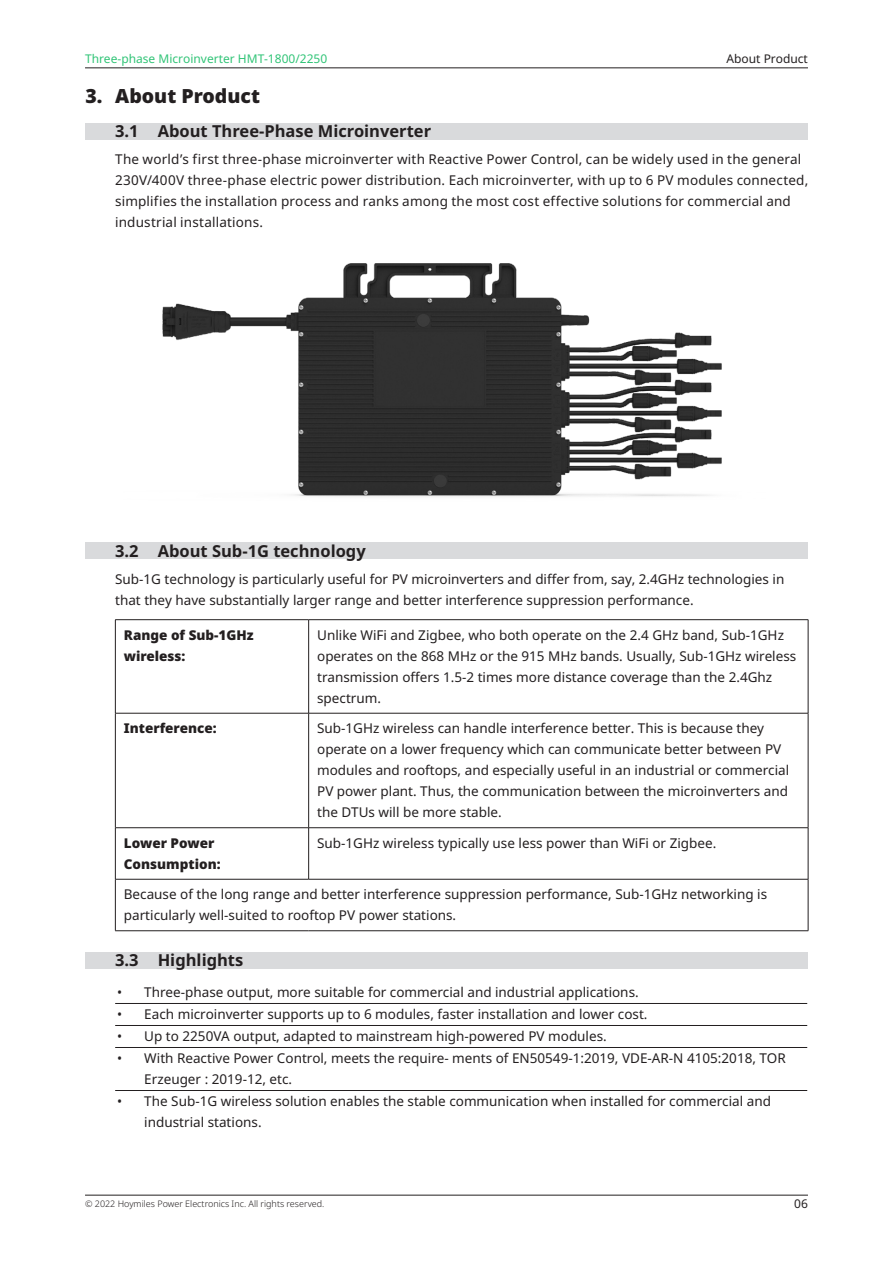
<style>
.page{position:relative;width:893px;height:1263px;background:#fff}
.page>*{position:absolute;margin:0;border:0;box-sizing:border-box;transform-origin:0 0}
.t1{font:900 19.5px "Noto Sans";color:#231f20}
.t2{font:700 16.5px "Noto Sans";color:#231f20}
.t3{font:13.5px/21px "Noto Sans";color:#231f20}
.t4{font:900 13.5px/21px "Noto Sans";color:#231f20}
.t5{font:12px "Noto Sans";color:#31c477}
.t6{font:12px "Noto Sans";color:#231f20}
.t7{font:300 9px "Noto Sans";color:#231f20}
</style>
<div class="page">
<hr style="left:85px;top:68px;width:723px;height:1px;background:#231f20">
<hr style="left:85px;top:1195px;width:723px;height:1px;background:#231f20">
<div style="left:85px;top:123px;width:723px;height:17px;background:#d9dadc"></div>
<div style="left:85px;top:543px;width:723px;height:16px;background:#d9dadc"></div>
<div style="left:85px;top:952px;width:723px;height:17px;background:#d9dadc"></div>
<img style="left:162px;top:263px;width:560px;height:234px">
<hr style="left:115px;top:619px;width:194px;height:1px;background:#231f20">
<hr style="left:115px;top:620px;width:1px;height:93px;background:#231f20">
<hr style="left:309px;top:619px;width:499px;height:1px;background:#231f20">
<hr style="left:308px;top:620px;width:1px;height:93px;background:#231f20">
<hr style="left:808px;top:620px;width:1px;height:93px;background:#231f20">
<hr style="left:115px;top:713px;width:194px;height:1px;background:#231f20">
<hr style="left:115px;top:713px;width:1px;height:114px;background:#231f20">
<hr style="left:309px;top:713px;width:499px;height:1px;background:#231f20">
<hr style="left:308px;top:713px;width:1px;height:114px;background:#231f20">
<hr style="left:808px;top:713px;width:1px;height:114px;background:#231f20">
<hr style="left:115px;top:827px;width:194px;height:1px;background:#231f20">
<hr style="left:115px;top:828px;width:1px;height:51px;background:#231f20">
<hr style="left:309px;top:827px;width:499px;height:1px;background:#231f20">
<hr style="left:308px;top:828px;width:1px;height:51px;background:#231f20">
<hr style="left:808px;top:828px;width:1px;height:51px;background:#231f20">
<hr style="left:115px;top:879px;width:194px;height:1px;background:#231f20">
<hr style="left:115px;top:879px;width:1px;height:51px;background:#231f20">
<hr style="left:309px;top:879px;width:499px;height:1px;background:#231f20">
<hr style="left:808px;top:879px;width:1px;height:51px;background:#231f20">
<hr style="left:115px;top:930px;width:194px;height:1px;background:#231f20">
<hr style="left:309px;top:930px;width:499px;height:1px;background:#231f20">
<hr style="left:115px;top:1003px;width:692px;height:1px;background:#231f20">
<hr style="left:115px;top:1025px;width:692px;height:1px;background:#231f20">
<hr style="left:115px;top:1047px;width:692px;height:1px;background:#231f20">
<hr style="left:115px;top:1090px;width:692px;height:1px;background:#231f20">
<p class="t5" style="left:85px;top:51px;width:244px">Three-phase Microinverter HMT-1800/2250</p>
<p class="t6" style="left:726px;top:51px;width:83px">About Product</p>
<p class="t1" style="left:85px;top:81px;width:176px">3. About Product</p>
<p class="t2" style="left:115px;top:120px;width:317px">3.1 About Three-Phase Microinverter</p>
<p class="t3" style="left:115px;top:148px;width:695px">The world’s first three-phase microinverter with Reactive Power Control, can be widely used in the general 230V/400V three-phase electric power distribution. Each microinverter, with up to 6 PV modules connected, simplifies the installation process and ranks among the most cost effective solutions for commercial and industrial installations.</p>
<p class="t2" style="left:115px;top:539px;width:252px">3.2 About Sub-1G technology</p>
<p class="t3" style="left:115px;top:568px;width:671px">Sub-1G technology is particularly useful for PV microinverters and differ from, say, 2.4GHz technologies in that they have substantially larger range and better interference suppression performance.</p>
<p class="t4" style="left:124px;top:624px;width:131px">Range of Sub-1GHz wireless:</p>
<p class="t3" style="left:317px;top:624px;width:481px">Unlike WiFi and Zigbee, who both operate on the 2.4 GHz band, Sub-1GHz operates on the 868 MHz or the 915 MHz bands. Usually, Sub-1GHz wireless transmission offers 1.5-2 times more distance coverage than the 2.4Ghz spectrum.</p>
<p class="t4" style="left:124px;top:718px;width:94px">Interference:</p>
<p class="t3" style="left:317px;top:717px;width:474px">Sub-1GHz wireless can handle interference better. This is because they operate on a lower frequency which can communicate better between PV modules and rooftops, and especially useful in an industrial or commercial PV power plant. Thus, the communication between the microinverters and the DTUs will be more stable.</p>
<p class="t4" style="left:124px;top:832px;width:98px">Lower Power<br>Consumption:</p>
<p class="t3" style="left:317px;top:832px;width:401px">Sub-1GHz wireless typically use less power than WiFi or Zigbee.</p>
<p class="t3" style="left:124px;top:883px;width:645px">Because of the long range and better interference suppression performance, Sub-1GHz networking is particularly well-suited to rooftop PV power stations.</p>
<p class="t2" style="left:115px;top:949px;width:130px">3.3 Highlights</p>
<p class="t3" style="left:117px;top:981px;width:523px">• Three-phase output, more suitable for commercial and industrial applications.</p>
<p class="t3" style="left:117px;top:1003px;width:532px">• Each microinverter supports up to 6 modules, faster installation and lower cost.</p>
<p class="t3" style="left:117px;top:1025px;width:491px">• Up to 2250VA output, adapted to mainstream high-powered PV modules.</p>
<p class="t3" style="left:144px;top:1047px;width:643px;text-indent:-27px">• With Reactive Power Control, meets the require- ments of EN50549-1:2019, VDE-AR-N 4105:2018, TOR<br>Erzeuger : 2019-12, etc.</p>
<p class="t3" style="left:144px;top:1090px;width:628px;text-indent:-27px">• The Sub-1G wireless solution enables the stable communication when installed for commercial and industrial stations.</p>
<p class="t7" style="left:85px;top:1197px;width:241px">© 2022 Hoymiles Power Electronics Inc. All rights reserved.</p>
<p class="t6" style="left:794px;top:1195px;width:15px">06</p>
</div>
